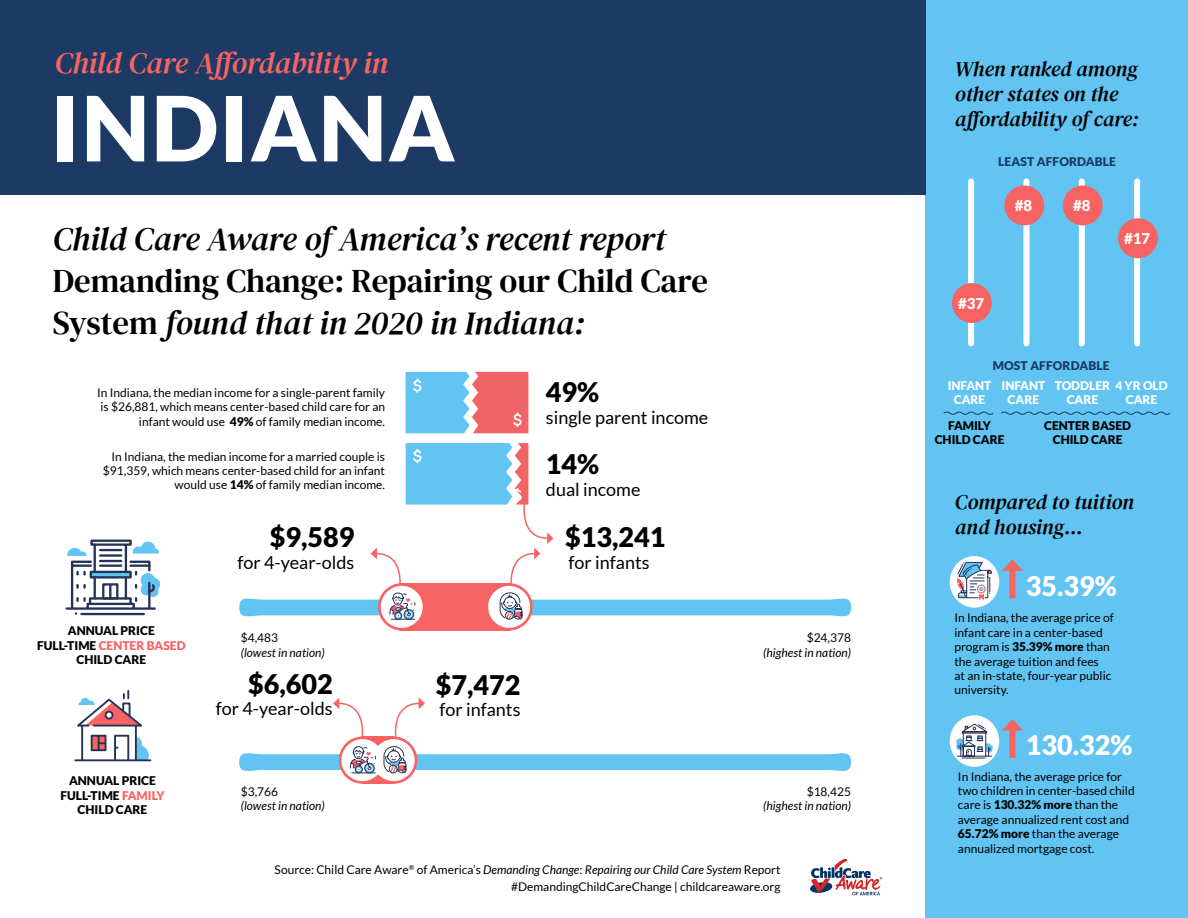
<style>
.page{position:relative;width:1188px;height:918px;background:#fff}
.page>*{position:absolute;margin:0;border:0;box-sizing:border-box;transform-origin:0 0}
.t1{font:900 90px "Lato";letter-spacing:.02em;color:#fff}
.t2{font:33px/42px "DM Serif Text";color:#000}
.t3{font:italic 33px "DM Serif Text";color:#000}
.t4{font:italic 30px "DM Serif Text";color:#f76363}
.t5{font:900 27px "Lato";color:#000}
.t6{font:900 27px "Lato";color:#fff}
.t7{font:24.9px "Myriad Pro";color:#000;scale:.91 1}
.t8{font:italic 21px/25.2px "DM Serif Text";color:#000}
.t9{font:18px "Lato";color:#000}
.t10{font:900 15px "Lato";color:#fff}
.t11{font:12px/14.4px "Lato";color:#000;text-align:right}
.t12{font:900 12px/14.4px "Lato";color:#000;text-align:center}
.t13{font:italic 12px "Lato";color:#000}
.t14{font:900 12px/14.4px "Lato";color:#fff;text-align:center}
.t15{font:900 12px "Lato";letter-spacing:.01em;color:#1c3a63}
.s1{font-style:italic}
.s2{font-weight:900}
.s3{color:#f76363}
</style>
<div class="page">
<div style="left:926px;top:0;width:262px;height:918px;background:#61c4f2"></div>
<div style="left:399px;top:583px;width:111px;height:48px;background:#f76363"></div>
<svg style="left:74px;top:690px;width:78px;height:72px"></svg>
<svg style="left:67px;top:539px;width:94px;height:76px"></svg>
<svg style="left:239px;top:698px;width:612px;height:86px"></svg>
<div style="left:0;top:0;width:926px;height:195px;background:#1c3a63"></div>
<svg style="left:810px;top:859px;width:72px;height:36px"></svg>
<div style="left:950px;top:715px;width:49px;height:52px;background:#fff;border-radius:50%"></div>
<div style="left:950px;top:556px;width:49px;height:52px;background:#fff;border-radius:50%"></div>
<svg style="left:956px;top:723px;width:37px;height:36px"></svg>
<svg style="left:957px;top:561px;width:35px;height:39px"></svg>
<div style="left:1009px;top:727px;width:6px;height:31px;background:#f76363"></div>
<svg style="left:1002px;top:719px;width:21px;height:12px"></svg>
<div style="left:1009px;top:567px;width:6px;height:31px;background:#f76363"></div>
<svg style="left:1002px;top:559px;width:21px;height:12px"></svg>
<svg style="left:406px;top:372px;width:122px;height:61px;background:#aba0b7"></svg>
<svg style="left:239px;top:443px;width:612px;height:187px"></svg>
<div style="left:968px;top:181px;width:6px;height:162px;background:#fff"></div>
<div style="left:1023px;top:181px;width:6px;height:162px;background:#fff"></div>
<div style="left:1079px;top:181px;width:6px;height:162px;background:#fff"></div>
<div style="left:1134px;top:181px;width:6px;height:162px;background:#fff"></div>
<div style="left:952px;top:283px;width:40px;height:40px;background:#f76363;border-radius:50%"></div>
<div style="left:1004px;top:186px;width:40px;height:39px;background:#f76363;border-radius:50%"></div>
<div style="left:1063px;top:186px;width:40px;height:39px;background:#f76363;border-radius:50%"></div>
<div style="left:1118px;top:218px;width:40px;height:40px;background:#f76363;border-radius:50%"></div>
<svg style="left:943px;top:411px;width:51px;height:4px"></svg>
<svg style="left:1001px;top:411px;width:170px;height:4px"></svg>
<h3 class="t4" style="left:55px;top:46px;width:335px">Child Care Affordability in</h3>
<h1 class="t1" style="left:51px;top:76px;width:405px">INDIANA</h1>
<h2 class="t3" style="left:53px;top:220px;width:615px">Child Care Aware of America’s recent report</h2>
<h2 class="t2" style="left:53px;top:260px;width:657px">Demanding Change: Repairing our Child Care<br>System <span class="s1">found that in 2020 in Indiana:</span></h2>
<p class="t11" style="left:97px;top:385px;width:289px">In Indiana, the median income for a single-parent family is $26,881, which means center-based child care for an infant would use <span class="s2">49%</span> of family median income.</p>
<p class="t11" style="left:103px;top:449px;width:284px">In Indiana, the median income for a married couple is $91,359, which means center-based child for an infant would use <span class="s2">14%</span> of family median income.</p>
<p class="t12" style="left:37px;top:624px;width:150px">ANNUAL PRICE<br>FULL-TIME <span class="s3">CENTER BASED<br></span>CHILD CARE</p>
<p class="t12" style="left:60px;top:773px;width:106px">ANNUAL PRICE<br>FULL-TIME <span class="s3">FAMILY<br></span>CHILD CARE</p>
<h3 class="t5" style="left:270px;top:521px;width:86px">$9,589</h3>
<h3 class="t9" style="left:237px;top:552px;width:119px">for 4-year-olds</h3>
<h3 class="t7" style="left:239px;top:554px;width:52px">5000</h3>
<p class="t11" style="left:241px;top:631px;width:39px">$4,483</p>
<p class="t13" style="left:241px;top:646px;width:85px">(lowest in nation)</p>
<h3 class="t5" style="left:248px;top:668px;width:86px">$6,602</h3>
<h3 class="t9" style="left:216px;top:699px;width:119px">for 4-year-olds</h3>
<p class="t11" style="left:241px;top:784px;width:39px">$3,766</p>
<p class="t13" style="left:241px;top:799px;width:85px">(lowest in nation)</p>
<h3 class="t5" style="left:546px;top:377px;width:55px">49%</h3>
<h3 class="t9" style="left:546px;top:407px;width:164px">single parent income</h3>
<h3 class="t5" style="left:546px;top:448px;width:55px">14%</h3>
<h3 class="t9" style="left:546px;top:479px;width:96px">dual income</h3>
<h3 class="t5" style="left:565px;top:521px;width:102px">$13,241</h3>
<h3 class="t9" style="left:569px;top:552px;width:83px">for infants</h3>
<h3 class="t5" style="left:436px;top:669px;width:86px">$7,472</h3>
<h3 class="t9" style="left:439px;top:700px;width:83px">for infants</h3>
<p class="t11" style="left:807px;top:631px;width:46px">$24,378</p>
<p class="t13" style="left:763px;top:646px;width:89px">(highest in nation)</p>
<p class="t11" style="left:807px;top:784px;width:46px">$18,425</p>
<p class="t13" style="left:763px;top:799px;width:89px">(highest in nation)</p>
<p class="t11" style="left:275px;top:861px;width:507px;line-height:16.5px">Source: Child Care Aware<sup>®</sup> of America’s <span class="s1">Demanding Change</span>: <span class="s1">Repairing our Child Care System</span> Report #DemandingChildCareChange | childcareaware.org</p>
<h3 class="t8" style="left:955px;top:56px;width:185px">When ranked among other states on the affordability of care:</h3>
<p class="t15" style="left:998px;top:154px;width:119px">LEAST AFFORDABLE</p>
<p class="t10" style="left:1015px;top:197px;width:19px">#8</p>
<p class="t10" style="left:1073px;top:197px;width:19px">#8</p>
<p class="t10" style="left:1124px;top:230px;width:28px">#17</p>
<p class="t10" style="left:958px;top:295px;width:28px">#37</p>
<p class="t15" style="left:993px;top:358px;width:118px">MOST AFFORDABLE</p>
<p class="t14" style="left:1002px;top:378px;width:45px">INFANT<br>CARE</p>
<p class="t14" style="left:1067px;top:378px;width:103px;text-align:left;text-indent:-12px">TODDLER 4 YR OLD<br>CARE</p>
<p class="t14" style="left:948px;top:378px;width:45px">INFANT<br>CARE</p>
<p class="t12" style="left:935px;top:418px;width:71px">FAMILY<br>CHILD CARE</p>
<p class="t14" style="left:1126px;top:392px;width:33px">CARE</p>
<p class="t12" style="left:1044px;top:418px;width:88px">CENTER BASED<br>CHILD CARE</p>
<h3 class="t8" style="left:955px;top:489px;width:181px">Compared to tuition and housing...</h3>
<h3 class="t6" style="left:1026px;top:570px;width:93px">35.39%</h3>
<p class="t11" style="left:954px;top:611px;width:161px;text-align:left">In Indiana, the average price of infant care in a center-based program is <span class="s2">35.39% more</span> than the average tuition and fees<br>at an in-state, four-year public university.</p>
<h3 class="t6" style="left:1026px;top:729px;width:108px">130.32%</h3>
<p class="t11" style="left:958px;top:769px;width:178px;text-align:left">In Indiana, the average price for two children in center-based child care is <span class="s2">130.32% more</span> than the average annualized rent cost and<br><span class="s2">65.72% more</span> than the average annualized mortgage cost.</p>
</div>
